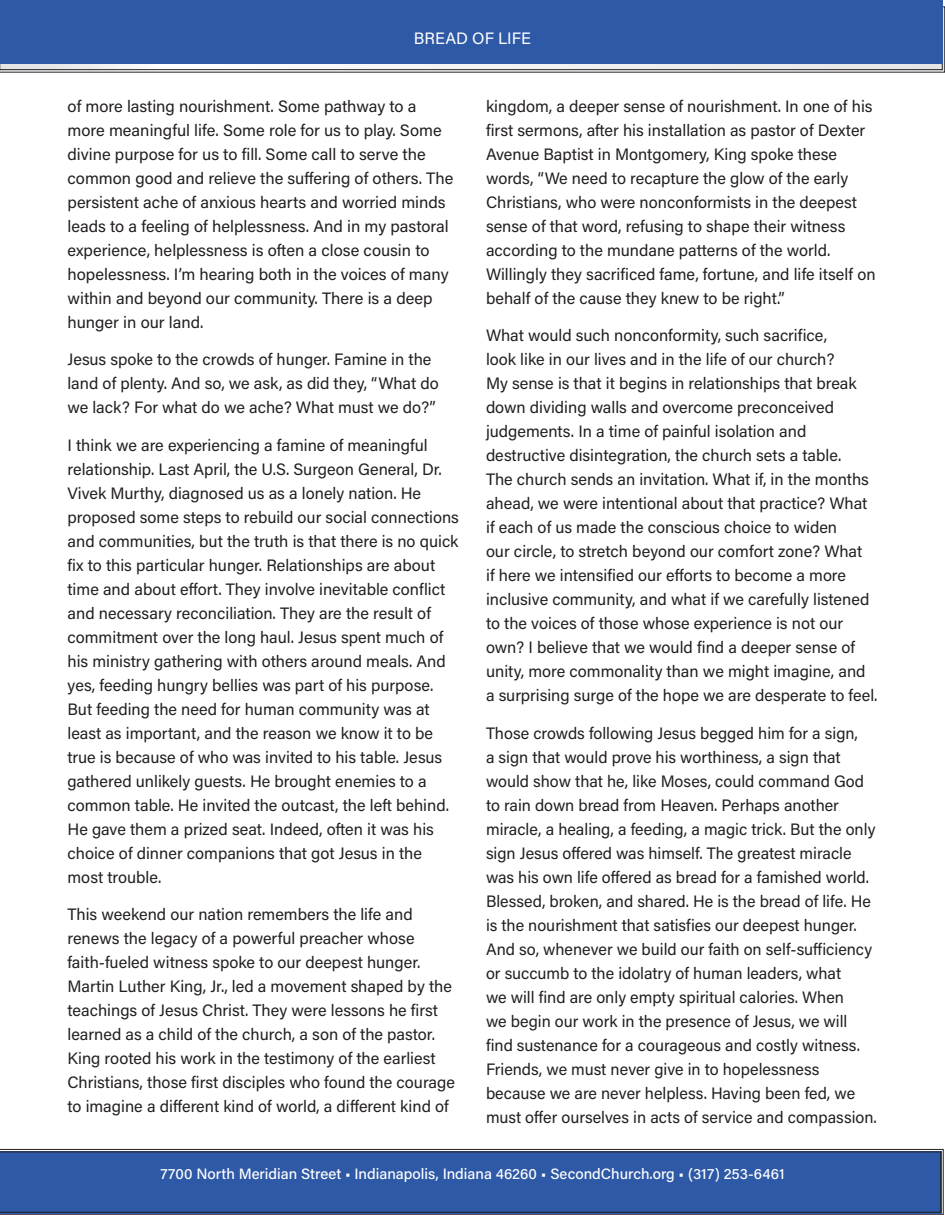
<style>
.page{position:relative;width:945px;height:1215px;background:#fff}
.page>*{position:absolute;margin:0;border:0;box-sizing:border-box;transform-origin:0 0}
.LIT_rack_body{font:16.5px/24px "Acumin Pro";color:#231f20}
.t1{font:16.5px "Acumin Variable Concept";color:#fff}
.t2{font:15px "Acumin Variable Concept";color:#fff}
</style>
<div class="page">
<svg style="left:0;top:1149px;width:944px;height:66px"></svg>
<div style="left:0;top:1152px;width:941px;height:61px;background:#2e59a7"></div>
<svg style="left:0;top:6px;width:945px;height:67px"></svg>
<div style="left:0;top:9px;width:943px;height:61px;border:1px solid #231f20"></div>
<div style="left:0;top:0;width:944px;height:63px;background:#2e59a7"></div>
<p class="t1" style="left:414px;top:26px;width:119px">BREAD OF LIFE</p>
<p class="LIT_rack_body" style="left:68px;top:93px;width:387px">of more lasting nourishment. Some pathway to a more meaningful life. Some role for us to play. Some divine purpose for us to fill. Some call to serve the common good and relieve the suffering of others. The persistent ache of anxious hearts and worried minds leads to a feeling of helplessness. And in my pastoral experience, helplessness is often a close cousin to hopelessness. I’m hearing both in the voices of many within and beyond our community. There is a deep hunger in our land.</p>
<p class="LIT_rack_body" style="left:68px;top:347px;width:373px">Jesus spoke to the crowds of hunger. Famine in the land of plenty. And so, we ask, as did they, “What do we lack? For what do we ache? What must we do?”</p>
<p class="LIT_rack_body" style="left:68px;top:432px;width:393px">I think we are experiencing a famine of meaningful relationship. Last April, the U.S. Surgeon General, Dr.<br>Vivek Murthy, diagnosed us as a lonely nation. He proposed some steps to rebuild our social connections and communities, but the truth is that there is no quick fix to this particular hunger. Relationships are about time and about effort. They involve inevitable conflict and necessary reconciliation. They are the result of commitment over the long haul. Jesus spent much of his ministry gathering with others around meals. And yes, feeding hungry bellies was part of his purpose.<br>But feeding the need for human community was at least as important, and the reason we know it to be true is because of who was invited to his table. Jesus gathered unlikely guests. He brought enemies to a common table. He invited the outcast, the left behind.<br>He gave them a prized seat. Indeed, often it was his choice of dinner companions that got Jesus in the most trouble.</p>
<p class="LIT_rack_body" style="left:68px;top:902px;width:389px">This weekend our nation remembers the life and renews the legacy of a powerful preacher whose faith-fueled witness spoke to our deepest hunger.<br>Martin Luther King, Jr., led a movement shaped by the teachings of Jesus Christ. They were lessons he first learned as a child of the church, a son of the pastor.<br>King rooted his work in the testimony of the earliest Christians, those first disciples who found the courage to imagine a different kind of world, a different kind of</p>
<p class="LIT_rack_body" style="left:486px;top:93px;width:391px">kingdom, a deeper sense of nourishment. In one of his first sermons, after his installation as pastor of Dexter Avenue Baptist in Montgomery, King spoke these words, “We need to recapture the glow of the early Christians, who were nonconformists in the deepest sense of that word, refusing to shape their witness according to the mundane patterns of the world.<br>Willingly they sacrificed fame, fortune, and life itself on behalf of the cause they knew to be right.”</p>
<p class="LIT_rack_body" style="left:486px;top:323px;width:393px">What would such nonconformity, such sacrifice,<br>look like in our lives and in the life of our church?<br>My sense is that it begins in relationships that break down dividing walls and overcome preconceived judgements. In a time of painful isolation and destructive disintegration, the church sets a table.<br>The church sends an invitation. What if, in the months ahead, we were intentional about that practice? What if each of us made the conscious choice to widen<br>our circle, to stretch beyond our comfort zone? What<br>if here we intensified our efforts to become a more inclusive community, and what if we carefully listened to the voices of those whose experience is not our own? I believe that we would find a deeper sense of unity, more commonality than we might imagine, and a surprising surge of the hope we are desperate to feel.</p>
<p class="LIT_rack_body" style="left:486px;top:720px;width:392px">Those crowds following Jesus begged him for a sign,<br>a sign that would prove his worthiness, a sign that would show that he, like Moses, could command God to rain down bread from Heaven. Perhaps another miracle, a healing, a feeding, a magic trick. But the only sign Jesus offered was himself. The greatest miracle was his own life offered as bread for a famished world.<br>Blessed, broken, and shared. He is the bread of life. He is the nourishment that satisfies our deepest hunger.<br>And so, whenever we build our faith on self-sufficiency or succumb to the idolatry of human leaders, what<br>we will find are only empty spiritual calories. When<br>we begin our work in the presence of Jesus, we will find sustenance for a courageous and costly witness.<br>Friends, we must never give in to hopelessness because we are never helpless. Having been fed, we must offer ourselves in acts of service and compassion.</p>
<p class="t2" style="left:160px;top:1163px;width:626px">7700 North Meridian Street • Indianapolis, Indiana 46260 • SecondChurch.org • (317) 253-6461</p>
</div>
